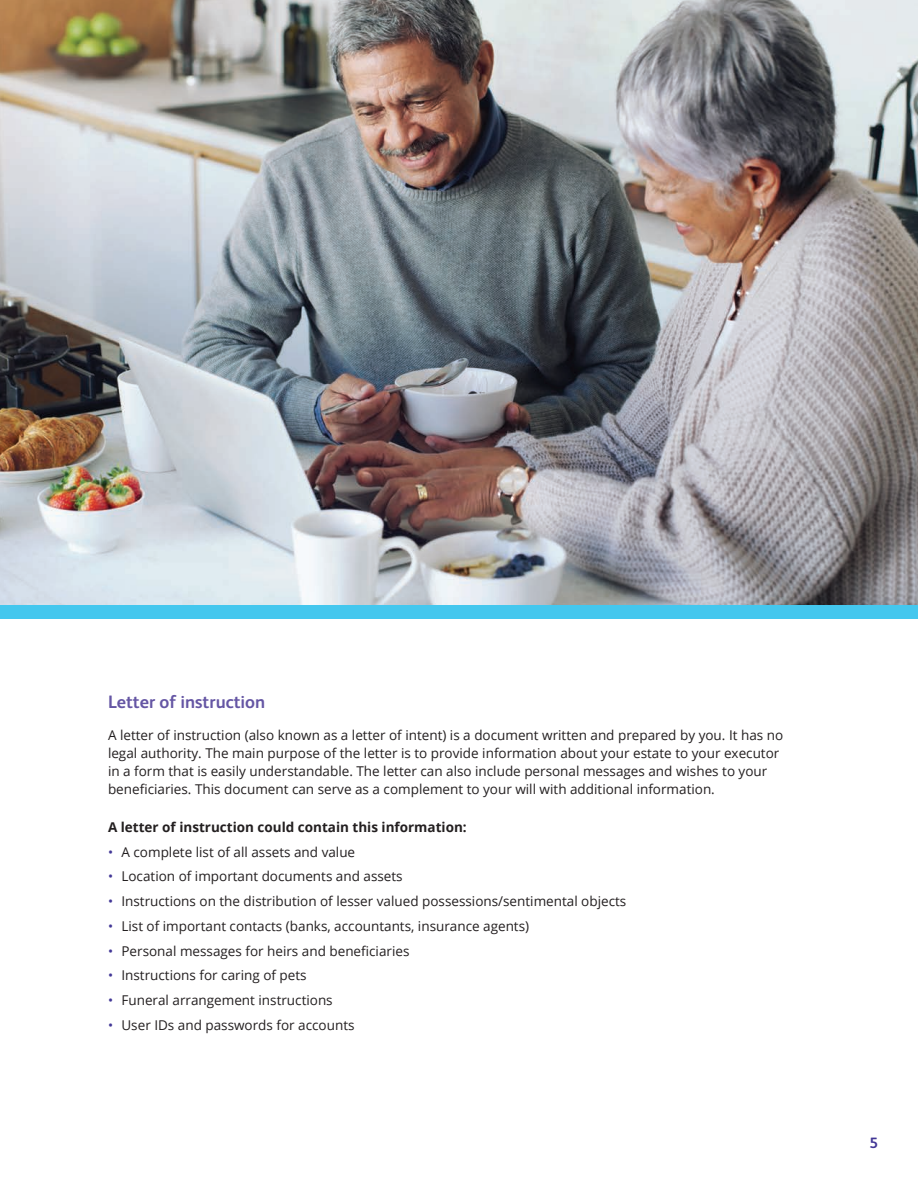
<style>
.page{position:relative;width:918px;height:1188px;background:#fff}
.page>*{position:absolute;margin:0;border:0;box-sizing:border-box;transform-origin:0 0}
.Section_Subhead{font:700 18px "FS Albert Pro";color:#6556a4}
.t1{font:700 15px "FS Albert Pro";color:#423796}
.Body_Copy{font:13.5px/18px "Open Sans";color:#231f20}
.Body_Copy-2{font:700 13.5px "Open Sans";color:#231f20}
.s1{color:#423796}
</style>
<div class="page">
<img style="left:0;top:0;width:918px;height:606px">
<div style="left:0;top:606px;width:918px;height:13px;background:#44c7ee"></div>
<p class="Section_Subhead" style="left:108px;top:689px;width:159px">Letter of instruction</p>
<p class="Body_Copy" style="left:108px;top:725px;width:677px">A letter of instruction (also known as a letter of intent) is a document written and prepared by you. It has no legal authority. The main purpose of the letter is to provide information about your estate to your executor in a form that is easily understandable. The letter can also include personal messages and wishes to your beneficiaries. This document can serve as a complement to your will with additional information.</p>
<p class="Body_Copy-2" style="left:108px;top:817px;width:360px">A letter of instruction could contain this information:</p>
<p class="Body_Copy" style="left:108px;top:842px;width:249px"><span class="s1">•</span> A complete list of all assets and value</p>
<p class="Body_Copy" style="left:108px;top:867px;width:296px"><span class="s1">•</span> Location of important documents and assets</p>
<p class="Body_Copy" style="left:108px;top:892px;width:520px"><span class="s1">•</span> Instructions on the distribution of lesser valued possessions/sentimental objects</p>
<p class="Body_Copy" style="left:108px;top:917px;width:423px"><span class="s1">•</span> List of important contacts (banks, accountants, insurance agents)</p>
<p class="Body_Copy" style="left:108px;top:941px;width:303px"><span class="s1">•</span> Personal messages for heirs and beneficiaries</p>
<p class="Body_Copy" style="left:108px;top:966px;width:200px"><span class="s1">•</span> Instructions for caring of pets</p>
<p class="Body_Copy" style="left:108px;top:991px;width:226px"><span class="s1">•</span> Funeral arrangement instructions</p>
<p class="Body_Copy" style="left:108px;top:1016px;width:248px"><span class="s1">•</span> User IDs and passwords for accounts</p>
<p class="t1" style="left:869px;top:1132px;width:10px">5</p>
</div>
